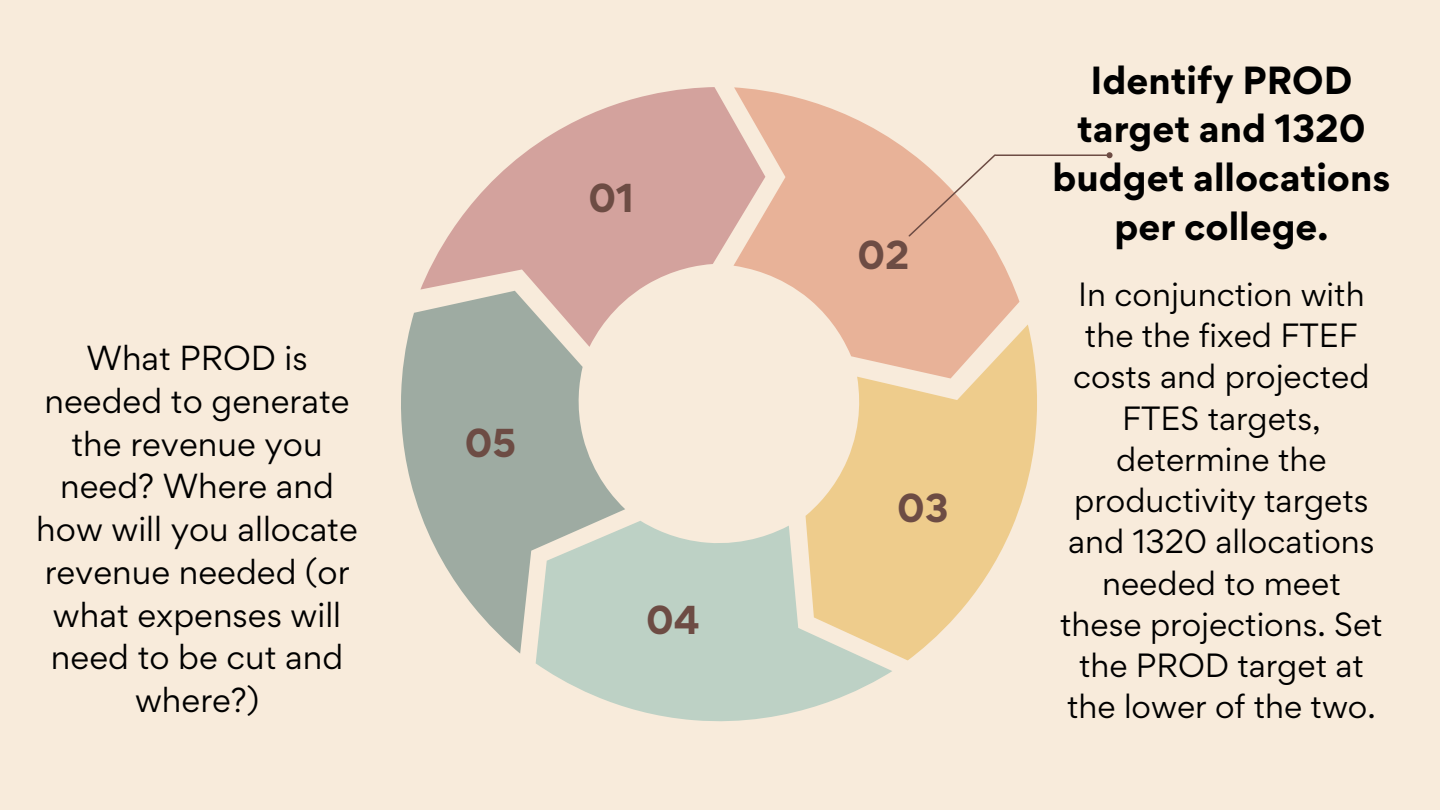
<style>
.page{position:relative;width:1440px;height:810px;background:#f8ebdb}
.page>*{position:absolute;margin:0;border:0;box-sizing:border-box;transform-origin:0 0}
.t1{font:700 36px "Gordita";color:#6d4c44}
.t2{font:700 35px/48.8px "Gordita";color:#000;text-align:center}
.t3{font:31px/42.8px "Gordita";color:#000;text-align:center}
.t4{font:30px/41.2px "Gordita";color:#000;text-align:center}
</style>
<div class="page">
<svg style="left:401px;top:311px;width:224px;height:343px;fill:#9eaba2"></svg>
<svg style="left:420px;top:87px;width:313px;height:260px;fill:#d3a29d"></svg>
<svg style="left:733px;top:87px;width:286px;height:238px;fill:#e8b298"></svg>
<svg style="left:806px;top:325px;width:231px;height:335px;fill:#eecc8c"></svg>
<svg style="left:536px;top:521px;width:356px;height:201px;fill:#bdd1c5"></svg>
<svg style="left:907px;top:153px;width:90px;height:85px"></svg>
<hr style="left:996px;top:154px;width:111px;height:2px;background:#6d4c44">
<svg style="left:1105px;top:152px;width:8px;height:7px"></svg>
<p class="t3" style="left:36px;top:336px;width:323px">What PROD is needed to generate the revenue you need? Where and how will you allocate revenue needed (or what expenses will need to be cut and where?)</p>
<p class="t1" style="left:588px;top:174px;width:47px">01</p>
<p class="t1" style="left:465px;top:419px;width:53px">05</p>
<p class="t1" style="left:646px;top:596px;width:55px">04</p>
<p class="t1" style="left:858px;top:231px;width:53px">02</p>
<p class="t1" style="left:897px;top:483px;width:53px">03</p>
<p class="t2" style="left:1053px;top:55px;width:339px">Identify PROD target and 1320 budget allocations per college.</p>
<p class="t4" style="left:1060px;top:273px;width:324px">In conjunction with the the fixed FTEF costs and projected<br>FTES targets, determine the productivity targets and 1320 allocations needed to meet these projections. Set the PROD target at the lower of the two.</p>
</div>
